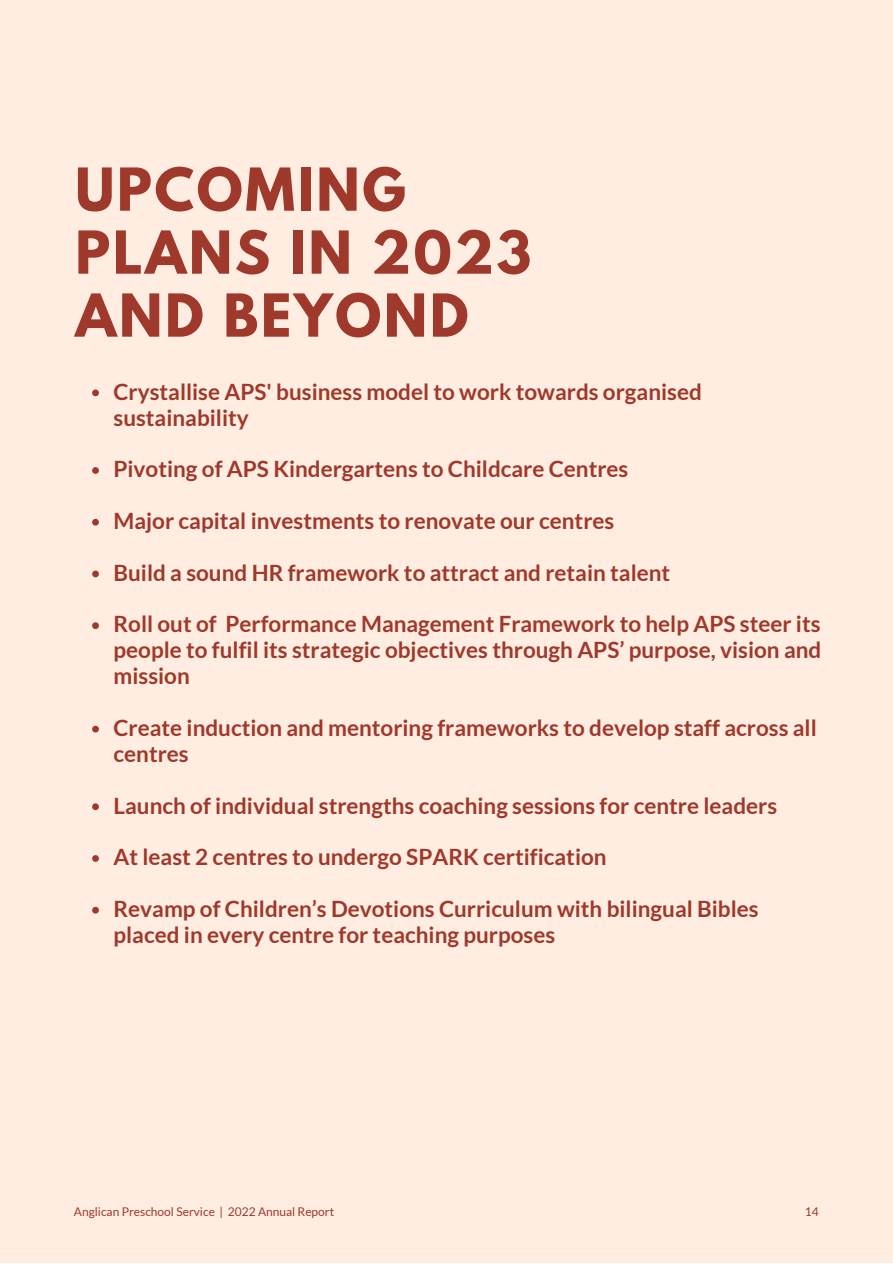
<style>
.page{position:relative;width:893px;height:1264px;background:#fff}
.page>*{position:absolute;margin:0;border:0;box-sizing:border-box;transform-origin:0 0}
.t1{font:700 52.5px/63px "League Spartan";letter-spacing:.05em;color:#9e392b}
.t2{font:700 22.5px/25.8px "Lato";color:#9e392b}
.t3{font:12px "Lato";color:#9e392b}
</style>
<div class="page">
<div style="left:0;top:0;width:892px;height:1262px;background:#ffede1"></div>
<svg style="left:92px;top:389px;width:7px;height:7px"></svg>
<svg style="left:92px;top:467px;width:7px;height:7px"></svg>
<svg style="left:92px;top:519px;width:7px;height:6px"></svg>
<svg style="left:92px;top:570px;width:7px;height:7px"></svg>
<svg style="left:92px;top:622px;width:7px;height:7px"></svg>
<svg style="left:92px;top:725px;width:7px;height:7px"></svg>
<svg style="left:92px;top:803px;width:7px;height:7px"></svg>
<svg style="left:92px;top:855px;width:7px;height:6px"></svg>
<svg style="left:92px;top:906px;width:7px;height:7px"></svg>
<p class="t1" style="left:75px;top:165px;width:457px">UPCOMING<br>PLANS IN 2023<br>AND BEYOND</p>
<p class="t2" style="left:113px;top:378px;width:589px">Crystallise APS' business model to work towards organised sustainability</p>
<p class="t2" style="left:113px;top:455px;width:516px">Pivoting of APS Kindergartens to Childcare Centres</p>
<p class="t2" style="left:113px;top:507px;width:502px">Major capital investments to renovate our centres</p>
<p class="t2" style="left:113px;top:559px;width:558px">Build a sound HR framework to attract and retain talent</p>
<p class="t2" style="left:113px;top:611px;width:709px;text-align:justify">Roll out of Performance Management Framework to help APS steer its people to fulfil its strategic objectives through APS’ purpose, vision and mission</p>
<p class="t2" style="left:113px;top:714px;width:704px">Create induction and mentoring frameworks to develop staff across all centres</p>
<p class="t2" style="left:113px;top:791px;width:665px">Launch of individual strengths coaching sessions for centre leaders</p>
<p class="t2" style="left:113px;top:843px;width:494px">At least 2 centres to undergo SPARK certification</p>
<p class="t2" style="left:113px;top:895px;width:646px">Revamp of Children’s Devotions Curriculum with bilingual Bibles placed in every centre for teaching purposes</p>
<p class="t3" style="left:74px;top:1203px;width:262px">Anglican Preschool Service | 2022 Annual Report</p>
<p class="t3" style="left:804px;top:1203px;width:15px">14</p>
</div>
